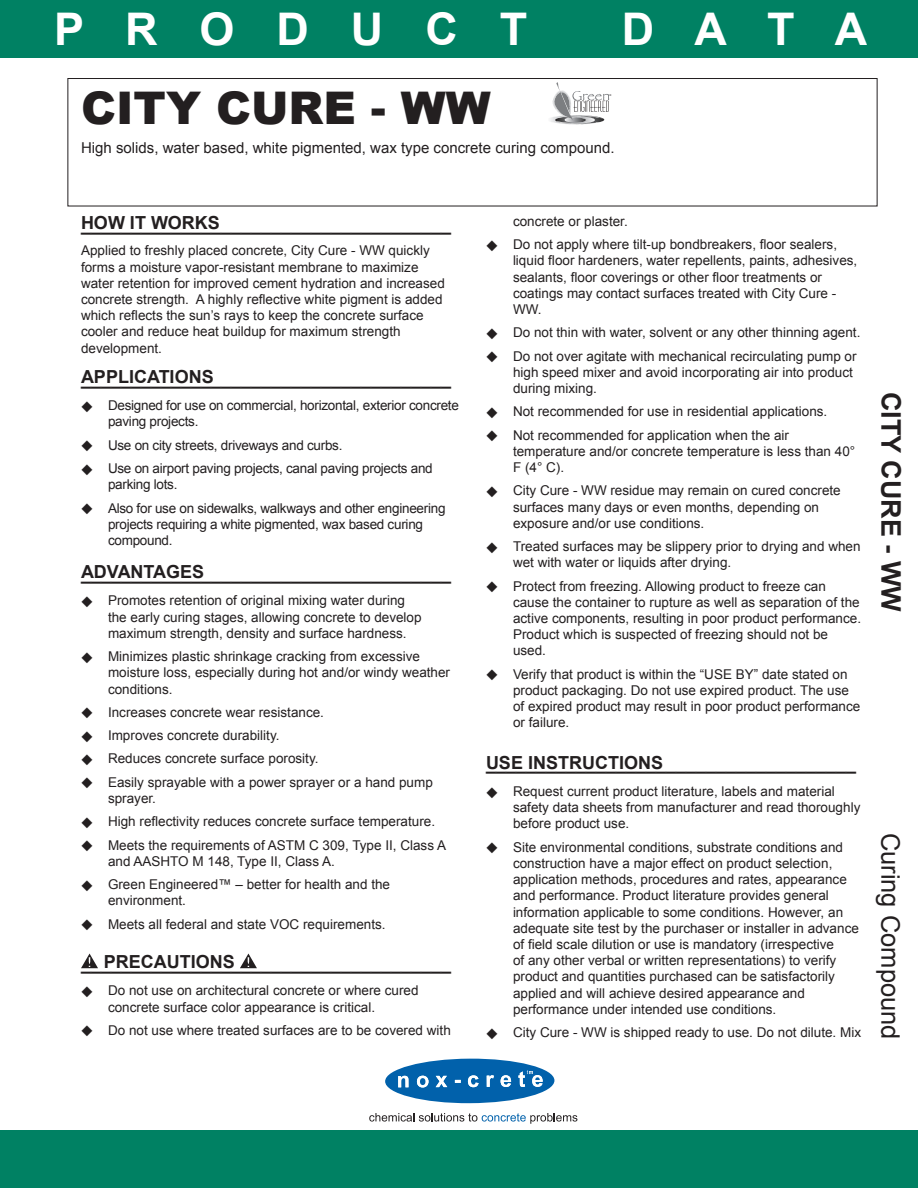
<style>
.page{position:relative;width:918px;height:1188px;background:#fff}
.page>*{position:absolute;margin:0;border:0;box-sizing:border-box;transform-origin:0 0}
.Product_Name{font:900 45px "Arial";color:#231f20}
.t1{font:700 45px "Arial";color:#fff}
.t2{font:700 27px "Arial";color:#231f20}
.t3{font:25.5px "Arial";color:#231f20}
.Section_Underline{font:700 18px "Arial";color:#231f20}
.Section_Header{font:700 18px "Arial";color:#231f20}
.Product_Description{font:15px "Arial";color:#231f20}
.Body_no_Bullet{font:13.5px/16.2px "Arial";color:#231f20}
.Body_no_Bullet-2{font:13.5px/16.2px "Arial";letter-spacing:-.02em;color:#231f20}
.t4{font:2.55px "Arial";color:#231f20}
</style>
<div class="page">
<svg style="left:81px;top:954px;width:17px;height:14px"></svg>
<svg style="left:240px;top:954px;width:17px;height:14px"></svg>
<div style="left:0;top:1131px;width:918px;height:57px;background:#008163"></div>
<div style="left:0;top:0;width:918px;height:57px;background:#008163"></div>
<svg style="left:369px;top:1113px;width:208px;height:11px"></svg>
<svg style="left:385px;top:1059px;width:170px;height:44px"></svg>
<svg style="left:550px;top:82px;width:59px;height:43px"></svg>
<img style="left:564px;top:116px;width:25px;height:7px">
<div style="left:68px;top:78px;width:810px;height:128px;border:1px solid #231f20"></div>
<p class="t1" style="left:54px;top:-1px;width:475px">P R O D U C T</p>
<p class="t1" style="left:622px;top:-1px;width:247px">D A T A</p>
<p class="Product_Name" style="left:81px;top:76px;width:411px">CITY CURE - WW</p>
<p class="t4" style="left:610px;top:93px;width:3px">®</p>
<p class="Product_Description" style="left:81px;top:138px;width:535px">High solids, water based, white pigmented, wax type concrete curing compound.</p>
<p class="Section_Header" style="left:81px;top:211px;width:140px">HOW IT WORKS</p>
<p class="Section_Underline" style="left:81px;top:212px;width:372px">_____________________________________</p>
<p class="Body_no_Bullet" style="left:81px;top:243px;width:365px">Applied to freshly placed concrete, City Cure - WW quickly forms a moisture vapor-resistant membrane to maximize water retention for improved cement hydration and increased concrete strength. A highly reflective white pigment is added which reflects the sun’s rays to keep the concrete surface cooler and reduce heat buildup for maximum strength development.</p>
<p class="Section_Header" style="left:81px;top:365px;width:134px">APPLICATIONS</p>
<p class="Section_Underline" style="left:81px;top:366px;width:372px">_____________________________________</p>
<p class="Body_no_Bullet-2" style="left:108px;top:397px;width:352px;text-indent:-27px">◆ Designed for use on commercial, horizontal, exterior concrete paving projects.</p>
<p class="Body_no_Bullet-2" style="left:81px;top:437px;width:263px">◆ Use on city streets, driveways and curbs.</p>
<p class="Body_no_Bullet-2" style="left:108px;top:460px;width:326px;text-indent:-27px">◆ Use on airport paving projects, canal paving projects and parking lots.</p>
<p class="Body_no_Bullet-2" style="left:108px;top:500px;width:339px;text-indent:-27px">◆ Also for use on sidewalks, walkways and other engineering projects requiring a white pigmented, wax based curing compound.</p>
<p class="Section_Header" style="left:81px;top:560px;width:125px">ADVANTAGES</p>
<p class="Section_Underline" style="left:81px;top:561px;width:372px">_____________________________________</p>
<p class="Body_no_Bullet" style="left:108px;top:593px;width:315px;text-indent:-27px">◆ Promotes retention of original mixing water during the early curing stages, allowing concrete to develop maximum strength, density and surface hardness.</p>
<p class="Body_no_Bullet" style="left:108px;top:648px;width:344px;text-indent:-27px">◆ Minimizes plastic shrinkage cracking from excessive moisture loss, especially during hot and/or windy weather conditions.</p>
<p class="Body_no_Bullet" style="left:81px;top:704px;width:245px">◆ Increases concrete wear resistance.</p>
<p class="Body_no_Bullet" style="left:81px;top:727px;width:200px">◆ Improves concrete durability.</p>
<p class="Body_no_Bullet" style="left:81px;top:751px;width:239px">◆ Reduces concrete surface porosity.</p>
<p class="Body_no_Bullet" style="left:108px;top:774px;width:326px;text-indent:-27px">◆ Easily sprayable with a power sprayer or a hand pump sprayer.</p>
<p class="Body_no_Bullet" style="left:81px;top:814px;width:356px">◆ High reflectivity reduces concrete surface temperature.</p>
<p class="Body_no_Bullet" style="left:108px;top:837px;width:340px;text-indent:-27px">◆ Meets the requirements of ASTM C 309, Type II, Class A and AASHTO M 148, Type II, Class A.</p>
<p class="Body_no_Bullet" style="left:108px;top:876px;width:284px;text-indent:-27px">◆ Green Engineered™ – better for health and the environment.</p>
<p class="Body_no_Bullet" style="left:81px;top:916px;width:306px">◆ Meets all federal and state VOC requirements.</p>
<p class="Section_Header" style="left:104px;top:950px;width:133px">PRECAUTIONS</p>
<p class="Body_no_Bullet" style="left:108px;top:983px;width:312px;text-indent:-27px">◆ Do not use on architectural concrete or where cured concrete surface color appearance is critical.</p>
<p class="Body_no_Bullet" style="left:81px;top:1022px;width:371px">◆ Do not use where treated surfaces are to be covered with</p>
<p class="Section_Underline" style="left:81px;top:951px;width:372px">_____________________________________</p>
<p class="Body_no_Bullet" style="left:513px;top:213px;width:116px">concrete or plaster.</p>
<p class="Body_no_Bullet" style="left:513px;top:236px;width:346px;text-indent:-27px">◆ Do not apply where tilt-up bondbreakers, floor sealers, liquid floor hardeners, water repellents, paints, adhesives, sealants, floor coverings or other floor treatments or coatings may contact surfaces treated with City Cure - WW.</p>
<p class="Body_no_Bullet" style="left:486px;top:325px;width:376px">◆ Do not thin with water, solvent or any other thinning agent.</p>
<p class="Body_no_Bullet" style="left:513px;top:348px;width:345px;text-indent:-27px">◆ Do not over agitate with mechanical recirculating pump or high speed mixer and avoid incorporating air into product during mixing.</p>
<p class="Body_no_Bullet" style="left:486px;top:404px;width:343px">◆ Not recommended for use in residential applications.</p>
<p class="Body_no_Bullet" style="left:513px;top:427px;width:344px;text-indent:-27px">◆ Not recommended for application when the air temperature and/or concrete temperature is less than 40°<br>F (4° C).</p>
<p class="Body_no_Bullet" style="left:513px;top:483px;width:329px;text-indent:-27px">◆ City Cure - WW residue may remain on cured concrete surfaces many days or even months, depending on exposure and/or use conditions.</p>
<p class="Body_no_Bullet" style="left:513px;top:538px;width:349px;text-indent:-27px">◆ Treated surfaces may be slippery prior to drying and when wet with water or liquids after drying.</p>
<p class="Body_no_Bullet" style="left:513px;top:578px;width:350px;text-indent:-27px">◆ Protect from freezing. Allowing product to freeze can cause the container to rupture as well as separation of the active components, resulting in poor product performance.<br>Product which is suspected of freezing should not be used.</p>
<p class="Body_no_Bullet" style="left:513px;top:666px;width:349px;text-indent:-27px">◆ Verify that product is within the “USE BY” date stated on product packaging. Do not use expired product. The use of expired product may result in poor product performance or failure.</p>
<p class="Section_Header" style="left:486px;top:751px;width:179px">USE INSTRUCTIONS</p>
<p class="Section_Underline" style="left:486px;top:752px;width:372px">_____________________________________</p>
<p class="Body_no_Bullet" style="left:513px;top:783px;width:349px;text-indent:-27px">◆ Request current product literature, labels and material safety data sheets from manufacturer and read thoroughly before product use.</p>
<p class="Body_no_Bullet" style="left:513px;top:839px;width:347px;text-indent:-27px">◆ Site environmental conditions, substrate conditions and construction have a major effect on product selection, application methods, procedures and rates, appearance and performance. Product literature provides general information applicable to some conditions. However, an adequate site test by the purchaser or installer in advance of field scale dilution or use is mandatory (irrespective<br>of any other verbal or written representations) to verify product and quantities purchased can be satisfactorily applied and will achieve desired appearance and performance under intended use conditions.</p>
<p class="Body_no_Bullet" style="left:486px;top:1024px;width:377px">◆ City Cure - WW is shipped ready to use. Do not dilute. Mix</p>
<p class="t2" style="left:909px;top:392px;width:221px;rotate:90deg">CITY CURE - WW</p>
<p class="t3" style="left:907px;top:833px;width:208px;rotate:90deg">Curing Compound</p>
</div>
